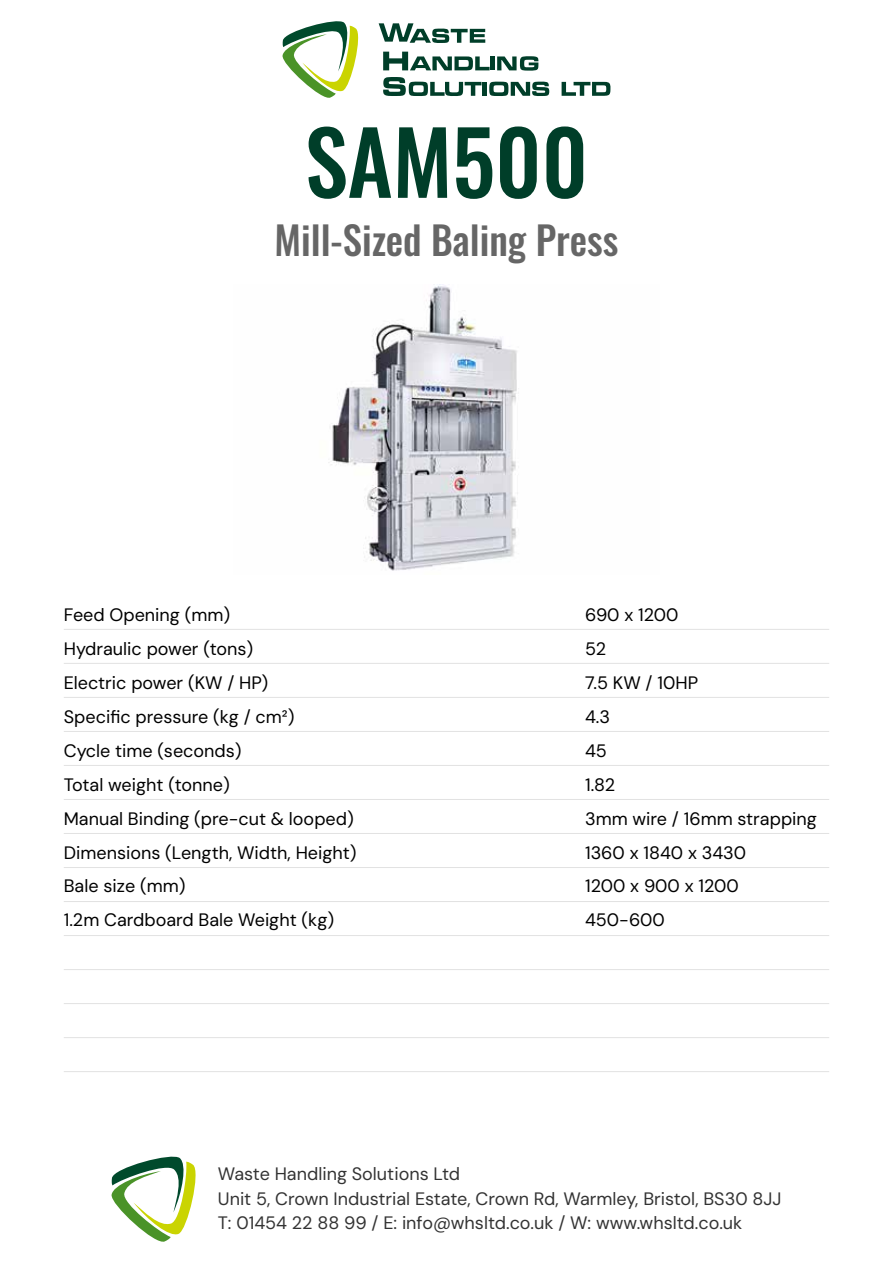
<style>
.page{position:relative;width:893px;height:1263px;background:#fff}
.page>*{position:absolute;margin:0;border:0;box-sizing:border-box;transform-origin:0 0}
.t1{font:87px "Oswald";color:#003e29}
.t2{font:39px "Oswald";color:#666}
.t3{font:18px/33.9px "DM Sans 9 pt";color:#000}
.t4{font:18px/24.6px "DM Sans 9 pt";color:#333}
</style>
<div class="page">
<img style="left:328px;top:286px;width:190px;height:285px">
<hr style="left:64px;top:629px;width:765px;height:1px;background:#e2e2e2">
<hr style="left:64px;top:663px;width:765px;height:1px;background:#e2e2e2">
<hr style="left:64px;top:697px;width:765px;height:1px;background:#e2e2e2">
<hr style="left:64px;top:731px;width:765px;height:1px;background:#e2e2e2">
<hr style="left:64px;top:765px;width:765px;height:1px;background:#e2e2e2">
<hr style="left:64px;top:799px;width:765px;height:1px;background:#e2e2e2">
<hr style="left:64px;top:833px;width:765px;height:1px;background:#e2e2e2">
<hr style="left:64px;top:867px;width:765px;height:1px;background:#e2e2e2">
<hr style="left:64px;top:901px;width:765px;height:1px;background:#e2e2e2">
<hr style="left:64px;top:935px;width:765px;height:1px;background:#e2e2e2">
<hr style="left:64px;top:969px;width:765px;height:1px;background:#e2e2e2">
<hr style="left:64px;top:1003px;width:765px;height:1px;background:#e2e2e2">
<hr style="left:64px;top:1037px;width:765px;height:1px;background:#e2e2e2">
<hr style="left:64px;top:1071px;width:765px;height:1px;background:#e2e2e2">
<svg style="left:282px;top:21px;width:77px;height:77px"></svg>
<svg style="left:379px;top:23px;width:106px;height:20px"></svg>
<svg style="left:383px;top:52px;width:107px;height:19px"></svg>
<hr style="left:491px;top:56px;width:4px;height:14px;background:#003e29">
<svg style="left:497px;top:56px;width:41px;height:15px"></svg>
<svg style="left:383px;top:77px;width:98px;height:19px"></svg>
<hr style="left:483px;top:82px;width:4px;height:14px;background:#003e29">
<svg style="left:489px;top:82px;width:60px;height:14px"></svg>
<svg style="left:562px;top:82px;width:48px;height:14px"></svg>
<svg style="left:111px;top:1156px;width:85px;height:86px"></svg>
<h1 class="t1" style="left:305px;top:85px;width:285px">SAM500</h1>
<h2 class="t2" style="left:275px;top:206px;width:345px">Mill-Sized Baling Press</h2>
<p class="t3" style="left:64px;top:598px;width:294px">Feed Opening (mm)<br>Hydraulic power (tons)<br>Electric power (KW / HP)<br>Specific pressure (kg / cm2)<br>Cycle time (seconds)<br>Total weight (tonne)<br>Manual Binding (pre-cut &amp; looped)<br>Dimensions (Length, Width, Height)<br>Bale size (mm)<br>1.2m Cardboard Bale Weight (kg)</p>
<p class="t3" style="left:585px;top:598px;width:233px">690 x 1200<br>52<br>7.5 KW / 10HP<br>4.3<br>45<br>1.82<br>3mm wire / 16mm strapping<br>1360 x 1840 x 3430<br>1200 x 900 x 1200<br>450-600</p>
<p class="t4" style="left:218px;top:1161px;width:565px">Waste Handling Solutions Ltd<br>Unit 5, Crown Industrial Estate, Crown Rd, Warmley, Bristol, BS30 8JJ<br>T: 01454 22 88 99 / E: info@whsltd.co.uk / W: www.whsltd.co.uk</p>
</div>
